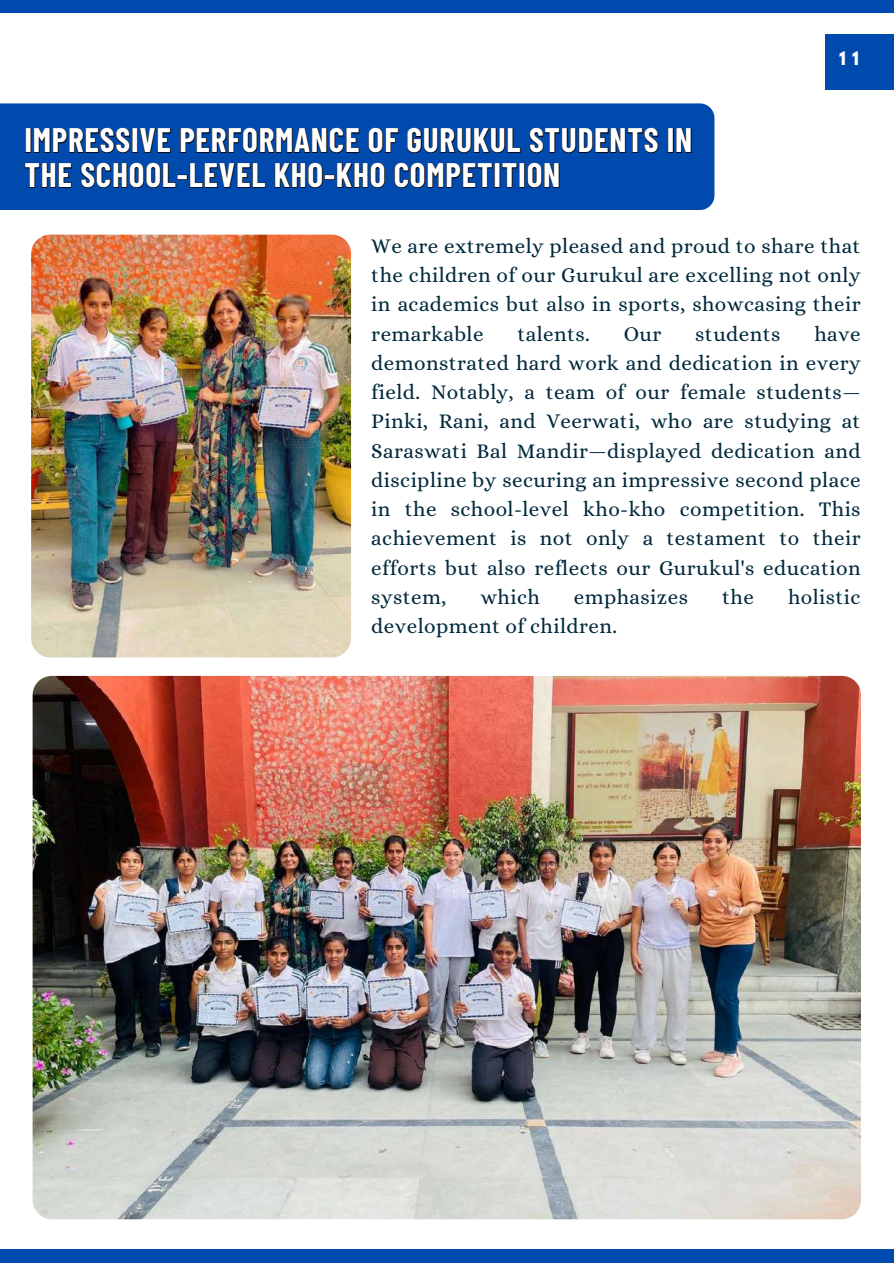
<style>
.page{position:relative;width:894px;height:1264px;background:#fff}
.page>*{position:absolute;margin:0;border:0;box-sizing:border-box;transform-origin:0 0}
.t1{font:700 33.15px/34.8px "Barlow Condensed";letter-spacing:.025em;color:#fff}
.t2{font:21px/29.2px "Alice";letter-spacing:.02em;color:#022a3d;text-align:justify}
.t3{font:700 16.5px "League Spartan";color:#fff}
</style>
<div class="page">
<div style="left:0;top:0;width:893px;height:12px;background:#004aad"></div>
<div style="left:0;top:1249px;width:893px;height:14px;background:#004aad"></div>
<div style="left:0;top:103px;width:714px;height:107px;background:#004aad"></div>
<div style="left:825px;top:34px;width:68px;height:55px;background:#004aad"></div>
<img style="left:31px;top:235px;width:320px;height:422px">
<svg style="left:24px;top:117px;width:668px;height:78px"></svg>
<img style="left:33px;top:676px;width:827px;height:543px">
<h1 class="t1" style="left:24px;top:122px;width:669px">IMPRESSIVE PERFORMANCE OF GURUKUL STUDENTS IN<br>THE SCHOOL-LEVEL KHO-KHO COMPETITION</h1>
<p class="t3" style="left:838px;top:51px;width:21px">1 1</p>
<p class="t2" style="left:371px;top:231px;width:490px">We are extremely pleased and proud to share that the children of our Gurukul are excelling not only in academics but also in sports, showcasing their remarkable</p>
<p class="t2" style="left:371px;top:319px;width:490px;text-indent:443px">have demonstrated hard work and dedication in every field. Notably, a team of our female students— Pinki, Rani, and Veerwati, who are studying at Saraswati Bal Mandir—displayed dedication and discipline by securing an impressive second place in the school-level kho-kho competition. This achievement is not only a testament to their efforts but also reflects our Gurukul's education system,</p>
<p class="t2" style="left:517px;top:319px;width:74px">talents.</p>
<p class="t2" style="left:623px;top:319px;width:39px">Our</p>
<p class="t2" style="left:695px;top:319px;width:87px">students</p>
<p class="t2" style="left:480px;top:582px;width:61px">which</p>
<p class="t2" style="left:573px;top:582px;width:116px">emphasizes</p>
<p class="t2" style="left:722px;top:582px;width:33px">the</p>
<p class="t2" style="left:787px;top:582px;width:74px">holistic</p>
<p class="t2" style="left:371px;top:611px;width:247px">development of children.</p>
</div>
